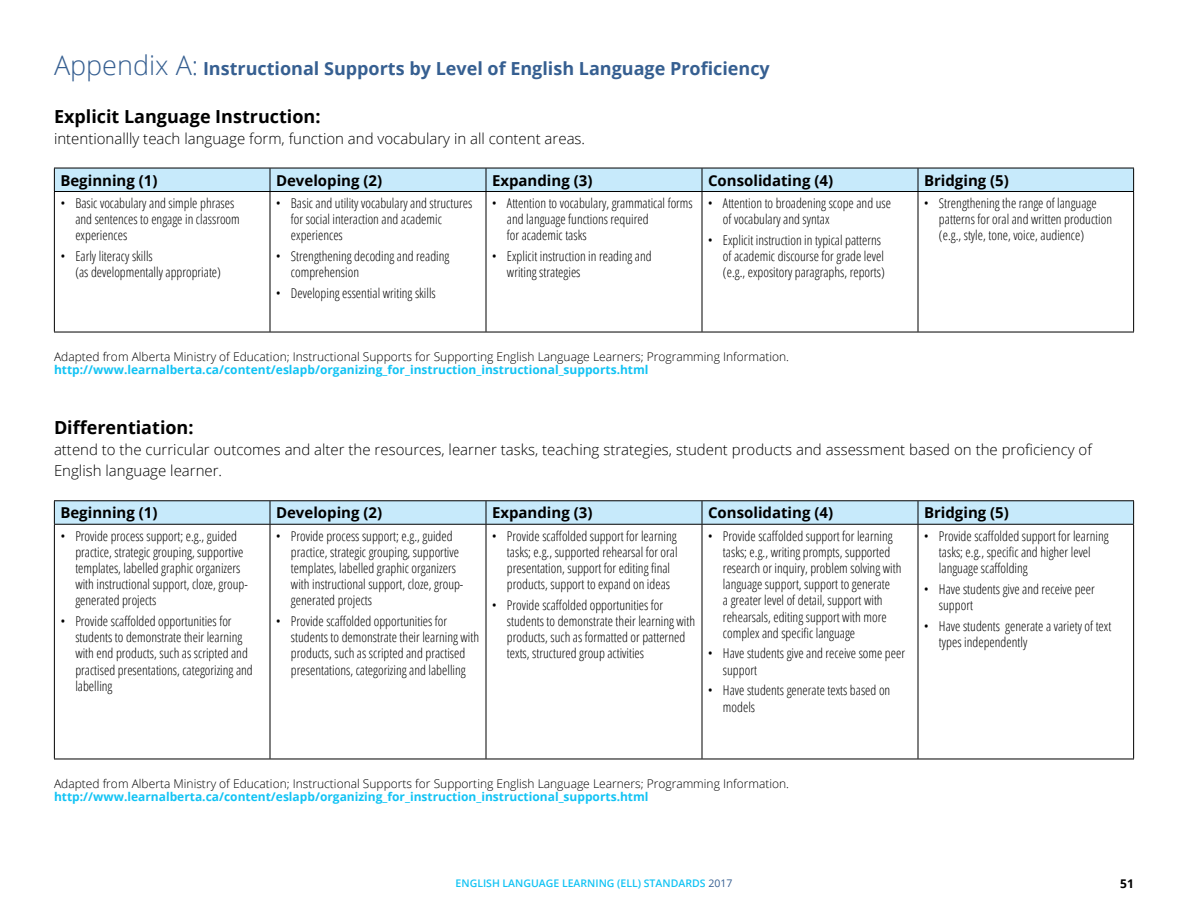
<style>
.page{position:relative;width:1188px;height:918px;background:#fff}
.page>*{position:absolute;margin:0;border:0;box-sizing:border-box;transform-origin:0 0}
.t1{font:700 18px "Open Sans";color:#365f91}
.t2{font:700 18px "Open Sans";color:#000}
.t3{font:300 15px/21px "Open Sans";color:#000}
.t4{font:700 15px "Open Sans";color:#000}
.t5{font:300 condensed 13.5px/16.2px "Open Sans";color:#000}
.t6{font:300 12px "Open Sans";color:#000}
.t7{font:700 12px "Open Sans";color:#12c3f4}
.t8{font:700 12px "Open Sans";color:#000}
.t9{font:600 10.5px "Open Sans";color:#12c3f4}
.s1{font-weight:300;font-size:27px}
.s2{font-weight:400;color:#365f91}
</style>
<div class="page">
<svg style="left:54px;top:168px;width:1080px;height:23px;background:#bfe0f1"></svg>
<hr style="left:54px;top:191px;width:216px;height:1px;background:#000">
<hr style="left:54px;top:192px;width:1px;height:140px;background:#000">
<hr style="left:270px;top:191px;width:216px;height:1px;background:#000">
<hr style="left:270px;top:192px;width:1px;height:140px;background:#000">
<hr style="left:486px;top:191px;width:216px;height:1px;background:#000">
<hr style="left:486px;top:192px;width:1px;height:140px;background:#000">
<hr style="left:702px;top:191px;width:216px;height:1px;background:#000">
<hr style="left:702px;top:192px;width:1px;height:140px;background:#000">
<hr style="left:918px;top:191px;width:216px;height:1px;background:#000">
<hr style="left:918px;top:192px;width:1px;height:140px;background:#000">
<hr style="left:1133px;top:192px;width:1px;height:140px;background:#000">
<hr style="left:54px;top:332px;width:216px;height:1px;background:#000">
<hr style="left:270px;top:332px;width:216px;height:1px;background:#000">
<hr style="left:486px;top:332px;width:216px;height:1px;background:#000">
<hr style="left:702px;top:332px;width:216px;height:1px;background:#000">
<hr style="left:918px;top:332px;width:216px;height:1px;background:#000">
<hr style="left:54px;top:500px;width:216px;height:1px;background:#000">
<hr style="left:270px;top:500px;width:216px;height:1px;background:#000">
<hr style="left:486px;top:500px;width:216px;height:1px;background:#000">
<hr style="left:702px;top:500px;width:216px;height:1px;background:#000">
<hr style="left:918px;top:500px;width:216px;height:1px;background:#000">
<svg style="left:54px;top:501px;width:1080px;height:23px;background:#bfe0f1"></svg>
<hr style="left:54px;top:524px;width:216px;height:1px;background:#000">
<hr style="left:54px;top:525px;width:1px;height:234px;background:#000">
<hr style="left:270px;top:524px;width:216px;height:1px;background:#000">
<hr style="left:270px;top:525px;width:1px;height:234px;background:#000">
<hr style="left:486px;top:524px;width:216px;height:1px;background:#000">
<hr style="left:486px;top:525px;width:1px;height:234px;background:#000">
<hr style="left:702px;top:524px;width:216px;height:1px;background:#000">
<hr style="left:702px;top:525px;width:1px;height:234px;background:#000">
<hr style="left:918px;top:524px;width:216px;height:1px;background:#000">
<hr style="left:918px;top:525px;width:1px;height:234px;background:#000">
<hr style="left:1133px;top:525px;width:1px;height:234px;background:#000">
<hr style="left:54px;top:759px;width:216px;height:1px;background:#000">
<hr style="left:270px;top:759px;width:216px;height:1px;background:#000">
<hr style="left:486px;top:759px;width:216px;height:1px;background:#000">
<hr style="left:702px;top:759px;width:216px;height:1px;background:#000">
<hr style="left:918px;top:759px;width:216px;height:1px;background:#000">
<h1 class="t1" style="left:54px;top:55px;width:717px"><span class="s1">Appendix A:</span> Instructional Supports by Level of English Language Proficiency</h1>
<h1 class="t2" style="left:54px;top:103px;width:268px">Explicit Language Instruction:</h1>
<p class="t3" style="left:54px;top:127px;width:533px">intentionallly teach language form, function and vocabulary in all content areas.</p>
<p class="t4" style="left:60px;top:169px;width:99px">Beginning (1)</p>
<p class="t4" style="left:276px;top:169px;width:108px">Developing (2)</p>
<p class="t4" style="left:492px;top:169px;width:102px">Expanding (3)</p>
<p class="t4" style="left:708px;top:169px;width:127px">Consolidating (4)</p>
<p class="t4" style="left:924px;top:169px;width:86px">Bridging (5)</p>
<p class="t5" style="left:75px;top:194px;width:166px;text-indent:-15px">• Basic vocabulary and simple phrases and sentences to engage in classroom experiences</p>
<p class="t5" style="left:75px;top:247px;width:147px;text-indent:-15px">• Early literacy skills<br>(as developmentally appropriate)</p>
<p class="t5" style="left:507px;top:194px;width:187px;text-indent:-15px">• Attention to vocabulary, grammatical forms and language functions required<br>for academic tasks</p>
<p class="t5" style="left:507px;top:247px;width:146px;text-indent:-15px">• Explicit instruction in reading and writing strategies</p>
<p class="t5" style="left:939px;top:194px;width:175px;text-indent:-15px">• Strengthening the range of language patterns for oral and written production (e.g., style, tone, voice, audience)</p>
<p class="t5" style="left:723px;top:194px;width:170px;text-indent:-15px">• Attention to broadening scope and use of vocabulary and syntax</p>
<p class="t5" style="left:723px;top:231px;width:163px;text-indent:-15px">• Explicit instruction in typical patterns of academic discourse for grade level (e.g., expository paragraphs, reports)</p>
<p class="t5" style="left:291px;top:194px;width:183px;text-indent:-15px">• Basic and utility vocabulary and structures for social interaction and academic experiences</p>
<p class="t5" style="left:291px;top:247px;width:160px;text-indent:-15px">• Strengthening decoding and reading comprehension</p>
<p class="t5" style="left:276px;top:284px;width:161px">• Developing essential writing skills</p>
<p class="t6" style="left:54px;top:348px;width:737px">Adapted from Alberta Ministry of Education; Instructional Supports for Supporting English Language Learners; Programming Information.</p>
<p class="t7" style="left:54px;top:362px;width:596px">http://www.learnalberta.ca/content/eslapb/organizing_for_instruction_instructional_supports.html</p>
<h1 class="t2" style="left:54px;top:415px;width:141px">Differentiation:</h1>
<p class="t3" style="left:54px;top:439px;width:1039px">attend to the curricular outcomes and alter the resources, learner tasks, teaching strategies, student products and assessment based on the proficiency of<br>English language learner.</p>
<p class="t4" style="left:60px;top:502px;width:99px">Beginning (1)</p>
<p class="t4" style="left:276px;top:502px;width:108px">Developing (2)</p>
<p class="t4" style="left:492px;top:502px;width:102px">Expanding (3)</p>
<p class="t4" style="left:708px;top:502px;width:127px">Consolidating (4)</p>
<p class="t4" style="left:924px;top:502px;width:86px">Bridging (5)</p>
<p class="t5" style="left:75px;top:527px;width:174px;text-indent:-15px">• Provide process support; e.g., guided practice, strategic grouping, supportive templates, labelled graphic organizers with instructional support, cloze, group&shy;generated projects</p>
<p class="t5" style="left:75px;top:613px;width:179px;text-indent:-15px">• Provide scaffolded opportunities for students to demonstrate their learning with end products, such as scripted and practised presentations, categorizing and labelling</p>
<p class="t5" style="left:939px;top:527px;width:171px;text-indent:-15px">• Provide scaffolded support for learning tasks; e.g., specific and higher level language scaffolding</p>
<p class="t5" style="left:939px;top:580px;width:157px;text-indent:-15px">• Have students give and receive peer support</p>
<p class="t5" style="left:939px;top:617px;width:174px;text-indent:-15px">• Have students generate a variety of text types independently</p>
<p class="t5" style="left:507px;top:527px;width:172px;text-indent:-15px">• Provide scaffolded support for learning tasks; e.g., supported rehearsal for oral presentation, support for editing final products, support to expand on ideas</p>
<p class="t5" style="left:507px;top:596px;width:190px;text-indent:-15px">• Provide scaffolded opportunities for students to demonstrate their learning with products, such as formatted or patterned texts, structured group activities</p>
<p class="t5" style="left:723px;top:527px;width:180px;text-indent:-15px">• Provide scaffolded support for learning tasks; e.g., writing prompts, supported research or inquiry, problem solving with language support, support to generate<br>a greater level of detail, support with rehearsals, editing support with more complex and specific language</p>
<p class="t5" style="left:723px;top:645px;width:184px;text-indent:-15px">• Have students give and receive some peer support</p>
<p class="t5" style="left:723px;top:682px;width:169px;text-indent:-15px">• Have students generate texts based on models</p>
<p class="t5" style="left:291px;top:527px;width:174px;text-indent:-15px">• Provide process support; e.g., guided practice, strategic grouping, supportive templates, labelled graphic organizers with instructional support, cloze, group&shy;generated projects</p>
<p class="t5" style="left:291px;top:613px;width:190px;text-indent:-15px">• Provide scaffolded opportunities for students to demonstrate their learning with products, such as scripted and practised presentations, categorizing and labelling</p>
<p class="t6" style="left:54px;top:775px;width:737px">Adapted from Alberta Ministry of Education; Instructional Supports for Supporting English Language Learners; Programming Information.</p>
<p class="t7" style="left:54px;top:789px;width:596px">http://www.learnalberta.ca/content/eslapb/organizing_for_instruction_instructional_supports.html</p>
<p class="t9" style="left:456px;top:876px;width:278px">ENGLISH LANGUAGE LEARNING (ELL) STANDARDS <span class="s2">2017</span></p>
<p class="t8" style="left:1120px;top:875px;width:15px">51</p>
</div>
